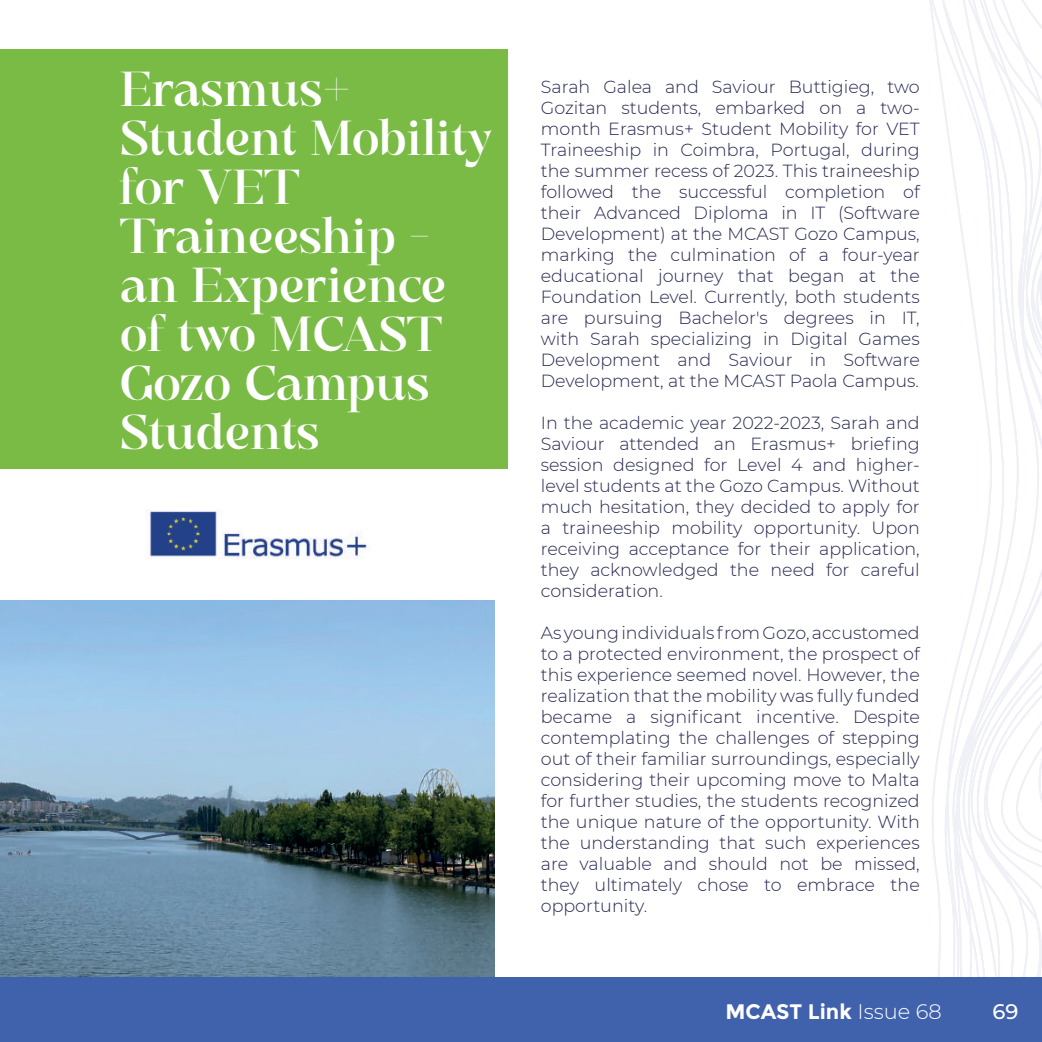
<style>
.page{position:relative;width:1042px;height:1042px;background:#fff}
.page>*{position:absolute;margin:0;border:0;box-sizing:border-box;transform-origin:0 0}
.t1{font:49px/49px "Elegante Classica";color:#fff}
.t2{font:700 21px "Montserrat";color:#fff}
.t3{font:500 21px "Montserrat";color:#fff}
.t4{font:300 17.5px/21px "Montserrat";color:#24274f;text-align:justify}
.s1{font-weight:300}
</style>
<div class="page">
<div style="left:0;top:49px;width:508px;height:420px;background:#7abb46"></div>
<img style="left:0;top:600px;width:495px;height:377px">
<svg style="left:929px;top:0;width:113px;height:977px"></svg>
<img style="left:145px;top:509px;width:222px;height:50px">
<div style="left:0;top:977px;width:1042px;height:65px;background:#4061ab"></div>
<h1 class="t1" style="left:120px;top:65px;width:374px">Erasmus+<br>Student Mobility for VET<br>Traineeship – an Experience of two MCAST<br>Gozo Campus<br>Students</h1>
<p class="t4" style="left:541px;top:75px;width:380px">Sarah Galea and Saviour Buttigieg, two Gozitan students, embarked on a two&shy;month Erasmus+ Student Mobility for VET Traineeship in Coimbra, Portugal, during the summer recess of 2023. This traineeship followed the successful completion of their Advanced Diploma in IT (Software Development) at the MCAST Gozo Campus, marking the culmination of a four-year educational journey that began at the Foundation Level. Currently, both students are pursuing Bachelor's degrees in IT, with Sarah specializing in Digital Games Development and Saviour in Software Development, at the MCAST Paola Campus.</p>
<p class="t4" style="left:541px;top:411px;width:380px">In the academic year 2022-2023, Sarah and Saviour attended an Erasmus+ briefing session designed for Level 4 and higher&shy;level students at the Gozo Campus. Without much hesitation, they decided to apply for a traineeship mobility opportunity. Upon receiving acceptance for their application, they acknowledged the need for careful consideration.</p>
<p class="t4" style="left:541px;top:621px;width:380px">As young individuals from Gozo, accustomed to a protected environment, the prospect of this experience seemed novel. However, the realization that the mobility was fully funded became a significant incentive. Despite contemplating the challenges of stepping out of their familiar surroundings, especially considering their upcoming move to Malta for further studies, the students recognized the unique nature of the opportunity. With the understanding that such experiences are valuable and should not be missed, they ultimately chose to embrace the opportunity.</p>
<p class="t2" style="left:725px;top:999px;width:218px">MCAST Link <span class="s1">Issue 68</span></p>
<p class="t3" style="left:992px;top:997px;width:27px">69</p>
</div>
